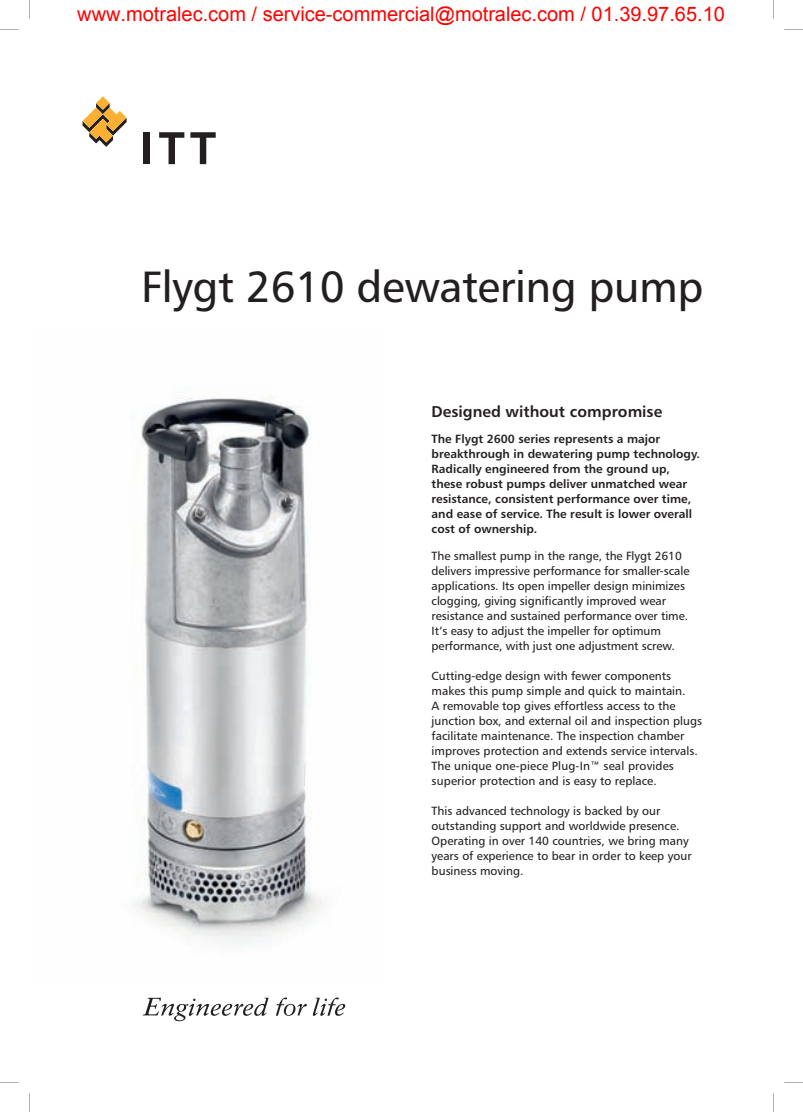
<style>
.page{position:relative;width:803px;height:1112px;background:#fff}
.page>*{position:absolute;margin:0;border:0;box-sizing:border-box;transform-origin:0 0}
.t1{font:43.75px "Humanist 777 BT Roman B";letter-spacing:-.01em;color:#231f20}
.t2{font:20px "Arial";color:#f00}
.t3{font:15.62px "Humanist 777 BT Bold B";color:#231f20}
.t4{font:11.88px/15px "Humanist 777 BT Roman B";color:#231f20}
.t5{font:11.88px/15px "Humanist 777 BT Bold B";color:#231f20}
</style>
<div class="page">
<svg style="left:276px;top:997px;width:31px;height:18px"></svg>
<svg style="left:143px;top:997px;width:126px;height:23px"></svg>
<svg style="left:313px;top:997px;width:32px;height:18px"></svg>
<img style="left:132px;top:395px;width:190px;height:550px">
<svg style="left:83px;top:96px;width:44px;height:51px"></svg>
<div style="left:143px;top:132px;width:6px;height:32px;background:#231f20"></div>
<svg style="left:159px;top:132px;width:25px;height:32px"></svg>
<svg style="left:190px;top:132px;width:26px;height:32px"></svg>
<svg style="left:773px;top:0;width:1px;height:19px"></svg>
<svg style="left:29px;top:0;width:1px;height:19px"></svg>
<svg style="left:784px;top:29px;width:19px;height:1px"></svg>
<svg style="left:0;top:29px;width:19px;height:1px"></svg>
<svg style="left:784px;top:1082px;width:19px;height:1px"></svg>
<svg style="left:0;top:1082px;width:19px;height:1px"></svg>
<svg style="left:773px;top:1093px;width:1px;height:18px"></svg>
<svg style="left:29px;top:1093px;width:1px;height:18px"></svg>
<h2 class="t2" style="left:77px;top:7px;width:649px">www.motralec.com / service-commercial@motralec.com / 01.39.97.65.10</h2>
<h1 class="t1" style="left:141px;top:260px;width:564px">Flygt 2610 dewatering pump</h1>
<h3 class="t3" style="left:432px;top:401px;width:232px">Designed without compromise</h3>
<p class="t5" style="left:432px;top:431px;width:270px">The Flygt 2600 series represents a major breakthrough in dewatering pump technology.<br>Radically engineered from the ground up, these robust pumps deliver unmatched wear resistance, consistent performance over time, and ease of service. The result is lower overall cost of ownership.</p>
<p class="t4" style="left:432px;top:547px;width:259px">The smallest pump in the range, the Flygt 2610 delivers impressive performance for smaller-scale applications. Its open impeller design minimizes clogging, giving significantly improved wear resistance and sustained performance over time.<br>It’s easy to adjust the impeller for optimum performance, with just one adjustment screw.</p>
<p class="t4" style="left:432px;top:667px;width:272px">Cutting-edge design with fewer components makes this pump simple and quick to maintain.<br>A removable top gives effortless access to the junction box, and external oil and inspection plugs facilitate maintenance. The inspection chamber improves protection and extends service intervals.<br>The unique one-piece Plug-In™ seal provides superior protection and is easy to replace.</p>
<p class="t4" style="left:432px;top:802px;width:262px">This advanced technology is backed by our outstanding support and worldwide presence.<br>Operating in over 140 countries, we bring many years of experience to bear in order to keep your business moving.</p>
</div>
